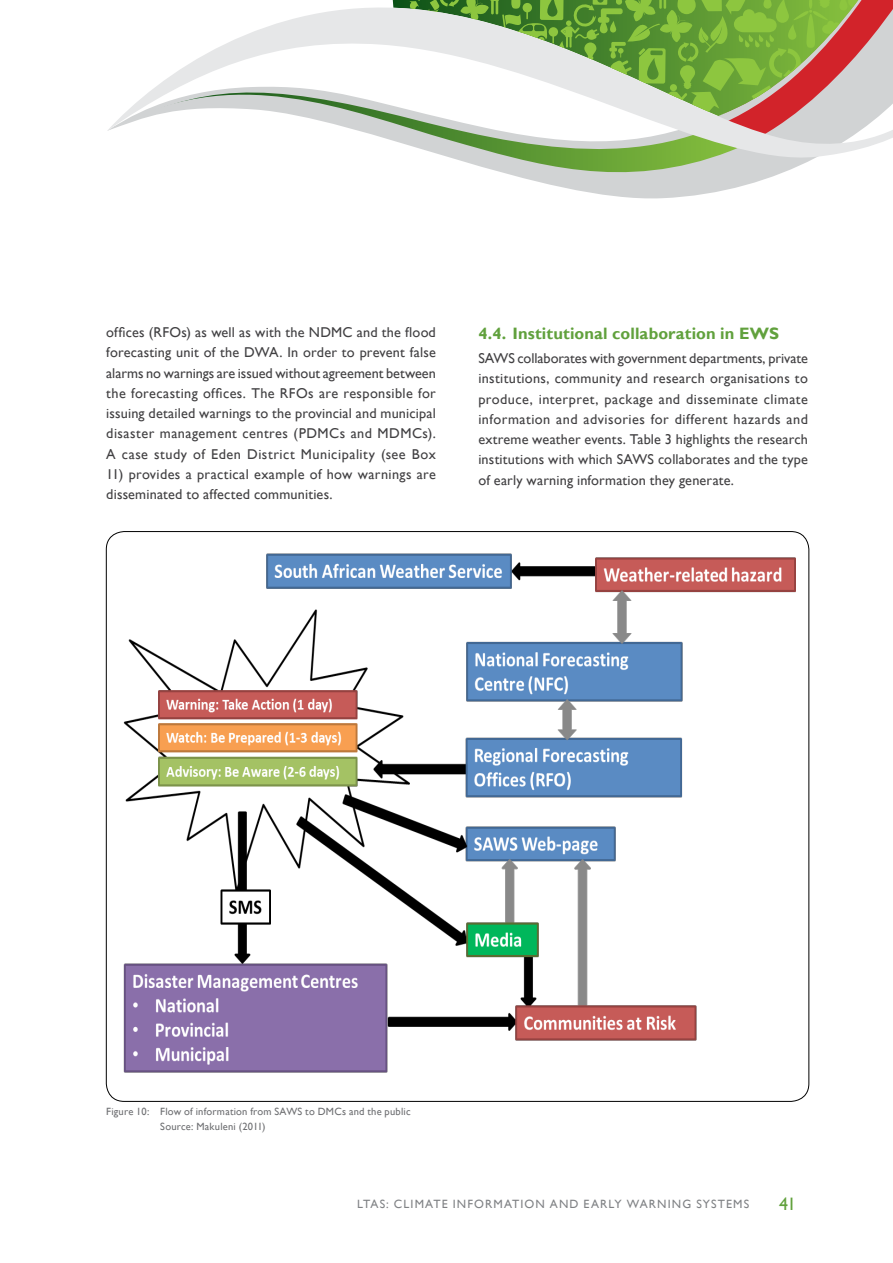
<style>
.page{position:relative;width:893px;height:1263px;background:#fff}
.page>*{position:absolute;margin:0;border:0;box-sizing:border-box;transform-origin:0 0}
.t1{font:18px "Gill Sans";color:#61a13d}
.t2{font:700 16.5px "Gill Sans";color:#61a13d}
.t3{font:14.25px/20.2px "Gill Sans";letter-spacing:.02em;color:#414042;text-align:justify}
.t4{font:12px "Gill Sans";letter-spacing:.095em;color:#808285}
.t5{font:10.5px/14.2px "Gill Sans";letter-spacing:.02em;color:#6d6e71}
</style>
<div class="page">
<svg style="left:505px;top:173px;width:276px;height:26px;fill:#d1d3d4"></svg>
<svg style="left:487px;top:168px;width:306px;height:5px;background:#c0ccb8"></svg>
<svg style="left:107px;top:0;width:786px;height:168px"></svg>
<img style="left:123px;top:553px;width:672px;height:520px">
<p class="t3" style="left:106px;top:322px;width:331px">offices (RFOs) as well as with the NDMC and the flood forecasting unit of the DWA. In order to prevent false alarms no warnings are issued without agreement between the forecasting offices. The RFOs are responsible for issuing detailed warnings to the provincial and municipal disaster management centres (PDMCs and MDMCs).<br>A case study of Eden District Municipality (see Box</p>
<p class="t3" style="left:106px;top:464px;width:331px">11) provides a practical example of how warnings are disseminated to affected communities.</p>
<p class="t2" style="left:478px;top:323px;width:302px">4.4. I nstitutional collaboration in EWS</p>
<p class="t3" style="left:478px;top:348px;width:331px">SAWS collaborates with government departments, private institutions, community and research organisations to produce, interpret, package and disseminate climate information and advisories for different hazards and extreme weather events. Table 3 highlights the research institutions with which SAWS collaborates and the type of early warning information they generate.</p>
<p class="t5" style="left:160px;top:1105px;width:252px;text-indent:-54px">Figure 10: Flow of information from SAWS to DMCs and the public<br>Source: Makuleni (2011)</p>
<p class="t4" style="left:357px;top:1197px;width:394px">LTAS: CLIMATE INFORMATION AND EARLY WARNING SYSTEMS</p>
<p class="t1" style="left:779px;top:1193px;width:19px">41</p>
</div>
